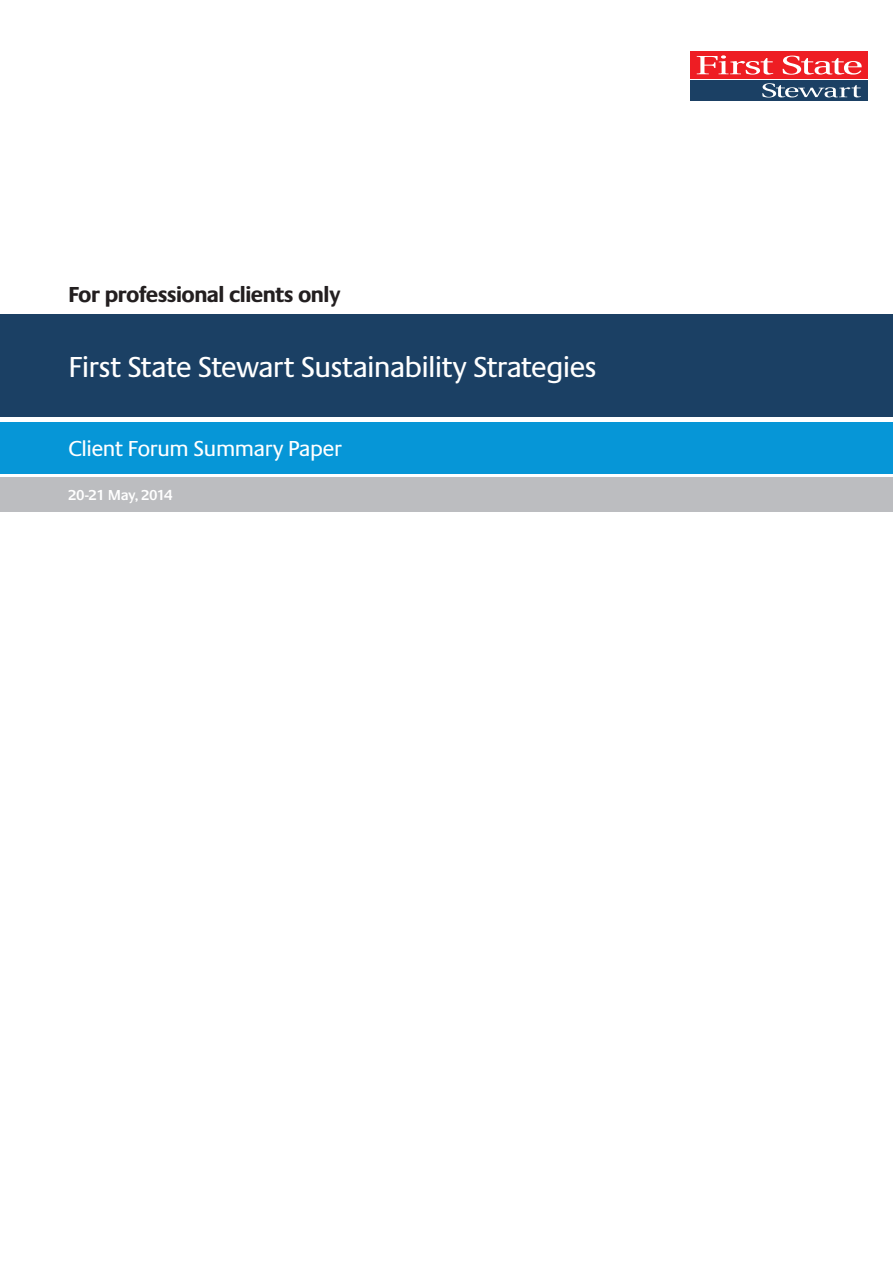
<style>
.page{position:relative;width:893px;height:1263px;background:#fff}
.page>*{position:absolute;margin:0;border:0;box-sizing:border-box;transform-origin:0 0}
.t1{font:30px "Praxis EF";letter-spacing:-.04em;color:#fff}
.t2{font:700 22.5px "Praxis EF";letter-spacing:-.04em;color:#231f20}
.t3{font:22.5px "Praxis EF";letter-spacing:-.04em;color:#fff}
.t4{font:600 15px "Praxis EF";letter-spacing:-.035em;color:#fff}
</style>
<div class="page">
<div style="left:0;top:422px;width:893px;height:51px;background:#0696d7"></div>
<div style="left:0;top:477px;width:893px;height:34px;background:#bcbdc0"></div>
<div style="left:0;top:315px;width:893px;height:102px;background:#1b4064"></div>
<div style="left:691px;top:51px;width:177px;height:28px;background:#ee1d23"></div>
<svg style="left:697px;top:55px;width:76px;height:20px"></svg>
<svg style="left:783px;top:56px;width:79px;height:19px"></svg>
<div style="left:691px;top:80px;width:177px;height:21px;background:#1b4064"></div>
<svg style="left:762px;top:83px;width:99px;height:15px"></svg>
<p class="t2" style="left:68px;top:282px;width:274px">For professional clients only</p>
<p class="t1" style="left:68px;top:351px;width:530px">First State Stewart Sustainability Strategies</p>
<p class="t3" style="left:68px;top:436px;width:276px">Client Forum Summary Paper</p>
<p class="t4" style="left:68px;top:487px;width:106px">20-21 May, 2014</p>
</div>
